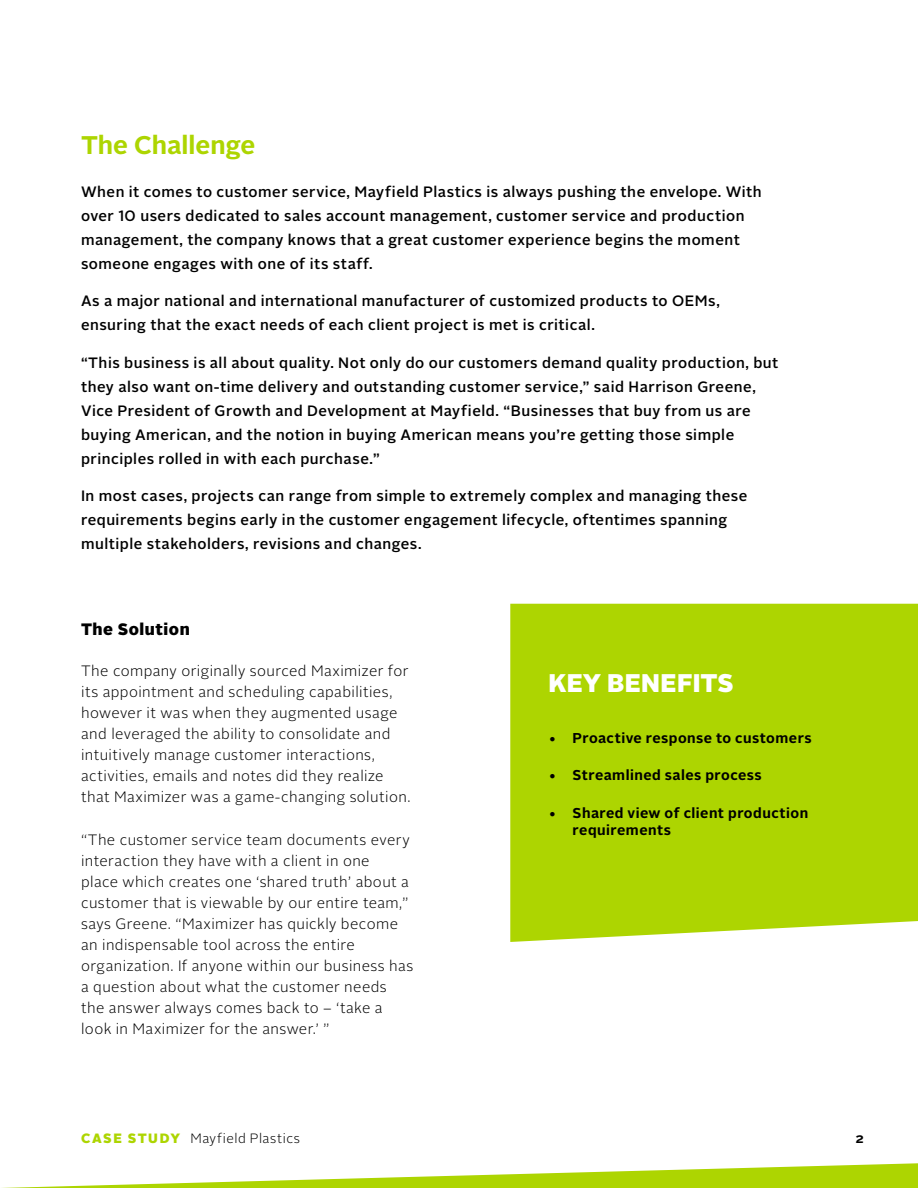
<style>
.page{position:relative;width:918px;height:1188px;background:#fff}
.page>*{position:absolute;margin:0;border:0;box-sizing:border-box;transform-origin:0 0}
.t1{font:700 25.5px "Alright Sans";color:#add501}
.t2{font:900 25.5px "Alright Sans";letter-spacing:.005em;color:#fff}
.t3{font:900 16.5px "Alright Sans";letter-spacing:.035em;color:#000}
.t4{font:500 15px/24px "Alright Sans";letter-spacing:.035em;color:#000}
.t5{font:300 15px/21px "Alright Sans";letter-spacing:.025em;color:#000}
.t6{font:700 14.25px/17.1px "Alright Sans";letter-spacing:.03em;color:#000}
.t7{font:300 13.5px "Alright Sans";letter-spacing:.04em;color:#000}
.t8{font:700 13.5px "Alright Sans";color:#000}
.s1{font-weight:900;color:#add501}
</style>
<div class="page">
<svg style="left:510px;top:604px;width:408px;height:338px;background:#b1d70e"></svg>
<svg style="left:1px;top:1163px;width:917px;height:25px"></svg>
<h1 class="t1" style="left:81px;top:128px;width:176px">The Challenge</h1>
<p class="t4" style="left:81px;top:180px;width:682px">When it comes to customer service, Mayfield Plastics is always pushing the envelope. With over 10 users dedicated to sales account management, customer service and production management, the company knows that a great customer experience begins the moment someone engages with one of its staff.</p>
<p class="t4" style="left:81px;top:289px;width:641px">As a major national and international manufacturer of customized products to OEMs, ensuring that the exact needs of each client project is met is critical.</p>
<p class="t4" style="left:81px;top:351px;width:699px">“This business is all about quality. Not only do our customers demand quality production, but they also want on-time delivery and outstanding customer service,” said Harrison Greene, Vice President of Growth and Development at Mayfield. “Businesses that buy from us are buying American, and the notion in buying American means you’re getting those simple principles rolled in with each purchase.”</p>
<p class="t4" style="left:81px;top:484px;width:668px">In most cases, projects can range from simple to extremely complex and managing these requirements begins early in the customer engagement lifecycle, oftentimes spanning multiple stakeholders, revisions and changes.</p>
<p class="t3" style="left:81px;top:618px;width:110px">The Solution</p>
<p class="t5" style="left:81px;top:661px;width:331px">The company originally sourced Maximizer for its appointment and scheduling capabilities, however it was when they augmented usage and leveraged the ability to consolidate and intuitively manage customer interactions, activities, emails and notes did they realize that Maximizer was a game-changing solution.</p>
<p class="t5" style="left:81px;top:830px;width:334px">“The customer service team documents every interaction they have with a client in one<br>place which creates one ‘shared truth’ about a customer that is viewable by our entire team,” says Greene. “Maximizer has quickly become an indispensable tool across the entire organization. If anyone within our business has a question about what the customer needs the answer always comes back to – ‘take a look in Maximizer for the answer.’ ”</p>
<h1 class="t2" style="left:549px;top:665px;width:186px">KEY BENEFITS</h1>
<p class="t6" style="left:549px;top:729px;width:264px">• Proactive response to customers</p>
<p class="t6" style="left:549px;top:767px;width:215px">• Streamlined sales process</p>
<p class="t6" style="left:573px;top:805px;width:237px;text-indent:-24px">• Shared view of client production requirements</p>
<p class="t7" style="left:81px;top:1130px;width:221px"><span class="s1">CASE STUDY</span> Mayfield Plastics</p>
<p class="t8" style="left:855px;top:1129px;width:10px">2</p>
</div>
